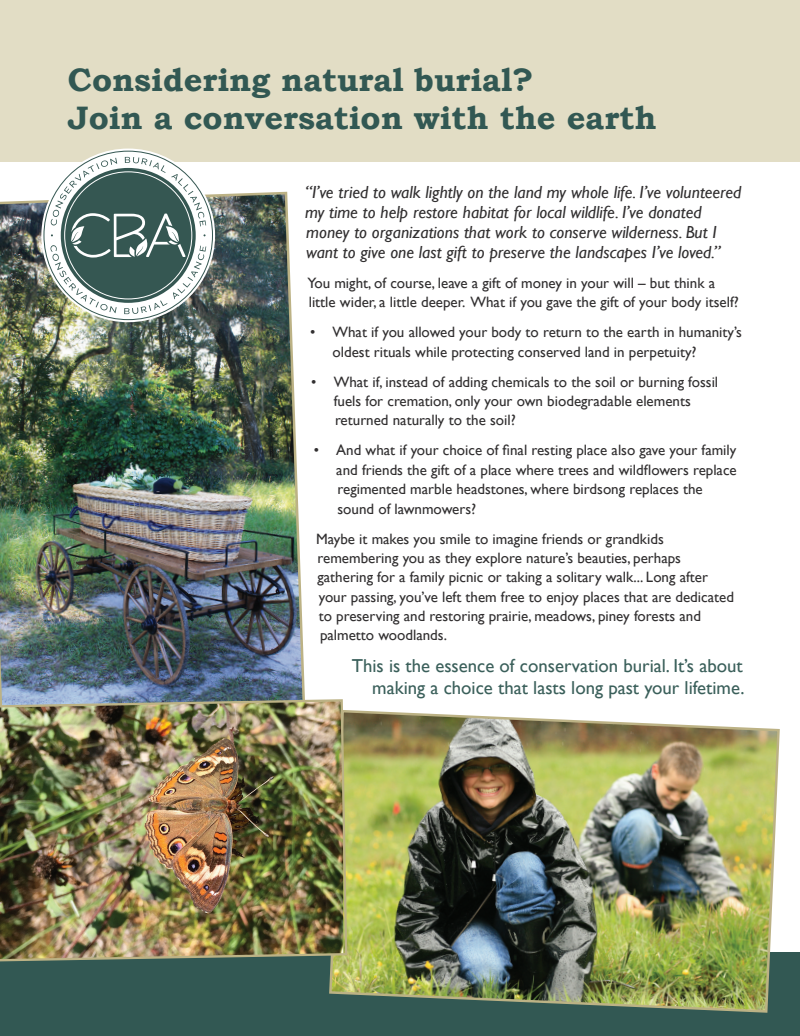
<style>
.page{position:relative;width:800px;height:1036px;background:#fff}
.page>*{position:absolute;margin:0;border:0;box-sizing:border-box;transform-origin:0 0}
.headline{font:700 32.5px/37.5px "Bookman Old Style";color:#325853}
._2nd_subhead{font:18.75px/21.2px "Gill Sans";color:#3a5f5a;text-align:right}
.body{font:italic 17.5px/20px "Gill Sans";color:#312f30}
.body-2{font:15px/19.4px "Gill Sans";color:#312f30}
</style>
<div class="page">
<div style="left:0;top:0;width:800px;height:161px;background:#e2ddc5"></div>
<div style="left:0;top:952px;width:800px;height:84px;background:#325853"></div>
<img style="left:0;top:191px;width:305px;height:507px">
<img style="left:329px;top:710px;width:451px;height:303px">
<img style="left:0;top:698px;width:348px;height:265px">
<svg style="left:43px;top:151px;width:170px;height:169px"></svg>
<p class="headline" style="left:68px;top:61px;width:590px">Considering natural burial?<br>Join a conversation with the earth</p>
<p class="body" style="left:305px;top:182px;width:438px">“I’ve tried to walk lightly on the land my whole life. I’ve volunteered my time to help restore habitat for local wildlife. I’ve donated money to organizations that work to conserve wilderness. But I want to give one last gift to preserve the landscapes I’ve loved.”</p>
<p class="body-2" style="left:307px;top:273px;width:433px">You might, of course, leave a gift of money in your will – but think a little wider, a little deeper. What if you gave the gift of your body itself?</p>
<p class="body-2" style="left:332px;top:323px;width:411px;text-indent:-22px">• What if you allowed your body to return to the earth in humanity’s oldest rituals while protecting conserved land in perpetuity?</p>
<p class="body-2" style="left:334px;top:372px;width:386px;text-indent:-22px">• What if, instead of adding chemicals to the soil or burning fossil fuels for cremation, only your own biodegradable elements returned naturally to the soil?</p>
<p class="body-2" style="left:336px;top:441px;width:402px;text-indent:-22px">• And what if your choice of final resting place also gave your family and friends the gift of a place where trees and wildflowers replace regimented marble headstones, where birdsong replaces the sound of lawnmowers?</p>
<p class="body-2" style="left:316px;top:529px;width:419px">Maybe it makes you smile to imagine friends or grandkids remembering you as they explore nature’s beauties, perhaps gathering for a family picnic or taking a solitary walk... Long after your passing, you’ve left them free to enjoy places that are dedicated to preserving and restoring prairie, meadows, piney forests and palmetto woodlands.</p>
<p class="_2nd_subhead" style="left:352px;top:656px;width:394px">This is the essence of conservation burial. It’s about making a choice that lasts long past your lifetime.</p>
</div>
